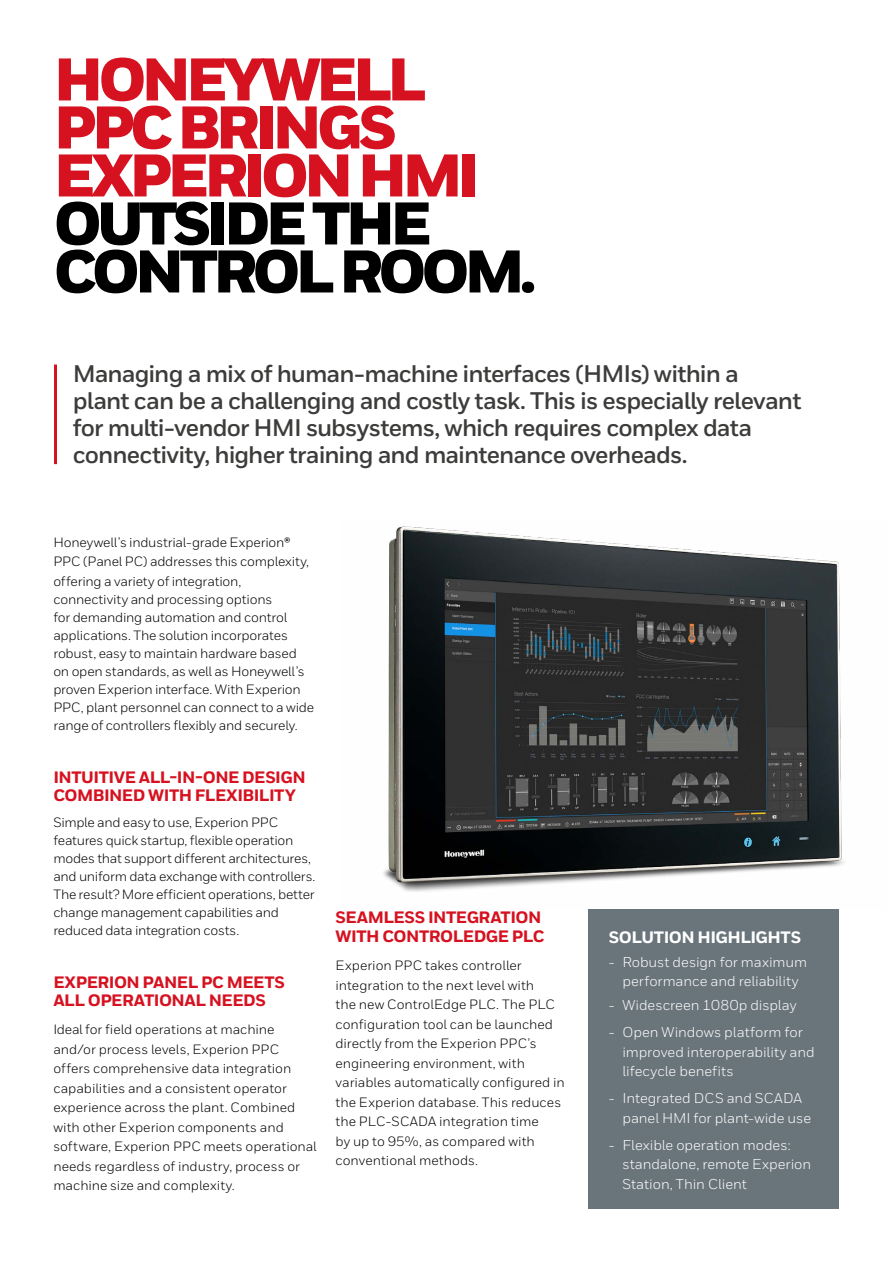
<style>
.page{position:relative;width:893px;height:1263px;background:#fff}
.page>*{position:absolute;margin:0;border:0;box-sizing:border-box;transform-origin:0 0}
.t1{font:900 60px/48px "Honeywell Sans";letter-spacing:-.08em;color:#d61120}
.t2{font:900 60px/48px "Honeywell Sans";letter-spacing:-.08em;color:#000}
.t3{font:700 24px/27px "Honeywell Sans";letter-spacing:-.04em;color:#3c3c3b}
.t4{font:800 16.5px/18px "Honeywell Sans";letter-spacing:-.03em;color:#d61120}
.t5{font:800 16.5px "Honeywell Sans";letter-spacing:-.035em;color:#fff}
.t6{font:14.25px/19.5px "Honeywell Sans";color:#fff}
.t7{font:13.5px/19.5px "Honeywell Sans";letter-spacing:-.005em;color:#000}
.s1{font-weight:800}
</style>
<div class="page">
<img style="left:383px;top:526px;width:461px;height:384px">
<hr style="left:54px;top:365px;width:3px;height:99px;background:#d61120">
<div style="left:589px;top:910px;width:250px;height:299px;background:#69747b"></div>
<h1 class="t1" style="left:54px;top:58px;width:428px">HONEYWELL<br>PPC BRINGS<br>EXPERION HMI</h1>
<h1 class="t2" style="left:54px;top:202px;width:484px">OUTSIDE THE<br>CONTROL ROOM.</h1>
<p class="t3" style="left:73px;top:361px;width:730px">Managing a mix of human-machine interfaces (HMIs) within a plant can be a challenging and costly task. This is especially relevant for multi-vendor HMI subsystems, which requires complex data connectivity, higher training and maintenance overheads.</p>
<p class="t7" style="left:53px;top:532px;width:257px">Honeywell’s industrial-grade Experion<span class="s1">®<br></span>PPC (Panel PC) addresses this complexity, offering a variety of integration,</p>
<p class="t7" style="left:53px;top:590px;width:262px;line-height:18px">connectivity and processing options<br>for demanding automation and control applications. The solution incorporates robust, easy to maintain hardware based on open standards, as well as Honeywell’s proven Experion interface. With Experion PPC, plant personnel can connect to a wide range of controllers flexibly and securely.</p>
<p class="t4" style="left:53px;top:769px;width:254px">INTUITIVE ALL-IN-ONE DESIGN<br>COMBINED WITH FLEXIBILITY</p>
<p class="t7" style="left:53px;top:814px;width:263px;line-height:18px">Simple and easy to use, Experion PPC features quick startup, flexible operation modes that support different architectures, and uniform data exchange with controllers.<br>The result? More efficient operations, better change management capabilities and reduced data integration costs.</p>
<p class="t4" style="left:53px;top:974px;width:233px">EXPERION PANEL PC MEETS<br>ALL OPERATIONAL NEEDS</p>
<p class="t7" style="left:53px;top:1020px;width:265px">Ideal for field operations at machine and/or process levels, Experion PPC offers comprehensive data integration capabilities and a consistent operator experience across the plant. Combined with other Experion components and software, Experion PPC meets operational needs regardless of industry, process or machine size and complexity.</p>
<p class="t4" style="left:336px;top:908px;width:211px;line-height:19.5px">SEAMLESS INTEGRATION<br>WITH CONTROLEDGE PLC</p>
<p class="t7" style="left:336px;top:956px;width:231px">Experion PPC takes controller integration to the next level with<br>the new ControlEdge PLC. The PLC configuration tool can be launched directly from the Experion PPC’s engineering environment, with variables automatically configured in the Experion database. This reduces the PLC-SCADA integration time<br>by up to 95%, as compared with conventional methods.</p>
<p class="t5" style="left:609px;top:927px;width:194px">SOLUTION HIGHLIGHTS</p>
<p class="t6" style="left:609px;top:952px;width:200px;text-align:center">- Robust design for maximum performance and reliability</p>
<p class="t6" style="left:609px;top:995px;width:189px">- Widescreen 1080p display</p>
<p class="t6" style="left:622px;top:1022px;width:194px;text-indent:-13px">- Open Windows platform for improved interoperability and lifecycle benefits</p>
<p class="t6" style="left:622px;top:1088px;width:190px;text-indent:-13px">- Integrated DCS and SCADA panel HMI for plant-wide use</p>
<p class="t6" style="left:622px;top:1135px;width:190px;text-indent:-13px">- Flexible operation modes: standalone, remote Experion<br>Station, Thin Client</p>
</div>
